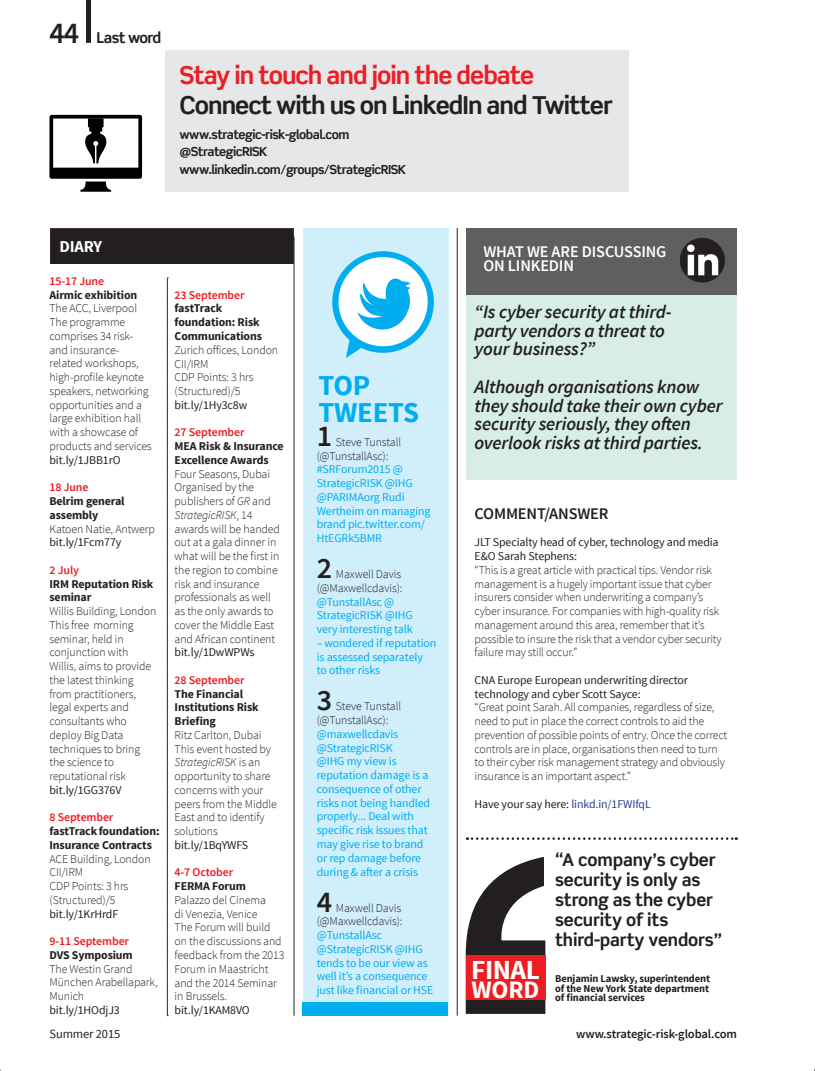
<style>
.page{position:relative;width:815px;height:1071px;background:#fff}
.page>*{position:absolute;margin:0;border:0;box-sizing:border-box;transform-origin:0 0}
.t1{font:600 30px "Source Sans Pro";color:#231f20}
.t2{font:700 28.75px/27.5px "Source Sans Pro";letter-spacing:-.01em;color:#00aeef}
.t3{font:700 27.5px "Source Sans Pro";letter-spacing:-.02em;color:#fff}
.t4{font:700 25px "Source Sans Pro";color:#fff}
.t5{font:700 24.75px/29.6px "Scene";letter-spacing:-.04em;color:#231f20}
.t6{font:italic 600 18.75px/18.8px "Source Sans Pro";letter-spacing:-.01em;color:#231f20}
.t7{font:700 17.5px/20px "Scene";letter-spacing:-.01em;color:#231f20}
.t8{font:700 16.5px "Source Sans Pro";letter-spacing:-.01em;color:#fff}
.t9{font:600 16.25px/13.8px "Source Sans Pro";letter-spacing:-.01em;color:#fff}
.t10{font:600 16.25px "Source Sans Pro";letter-spacing:-.01em;color:#231f20}
.t11{font:700 15px "Scene";letter-spacing:-.04em;color:#231f20}
.t12{font:700 12.5px/17.5px "Scene";letter-spacing:-.04em;color:#231f20}
.t13{font:600 12.5px "Source Sans Pro";color:#231f20}
.t14{font:12.5px "Source Sans Pro";letter-spacing:-.01em;color:#231f20}
.t15{font:300 11.88px/13.8px "Source Sans Pro";letter-spacing:-.01em;color:#231f20}
.t16{font:11.88px/13.8px "Source Sans Pro";letter-spacing:-.01em;color:#00aeef}
.t17{font:700 11.88px/13.8px "Source Sans Pro";letter-spacing:-.01em;color:#231f20}
.t18{font:11.88px "Source Sans Pro";letter-spacing:-.01em;color:#231f20}
.t19{font:700 10.5px/9.9px "Source Sans Pro";letter-spacing:-.01em;color:#231f20;text-align:justify}
.s1{font-family:"Source Sans Pro";font-weight:600;font-size:30px}
.s2{color:#ee1d23}
.s3{font-weight:600;color:#ee1d23}
.s4{font-weight:700}
.s5{font-weight:400}
.s6{font-weight:300}
.s7{font-style:italic}
.s8{font-weight:300;color:#231f20}
.s9{color:#253f8e}
</style>
<div class="page">
<div style="left:86px;top:0;width:5px;height:43px;background:#231f20"></div>
<div style="left:466px;top:228px;width:270px;height:252px;background:#d8ede8"></div>
<div style="left:50px;top:228px;width:244px;height:9px;background:#231f20"></div>
<div style="left:50px;top:235px;width:244px;height:29px;background:#231f20"></div>
<div style="left:165px;top:50px;width:463px;height:142px;background:#e6e7e9"></div>
<div style="left:466px;top:228px;width:270px;height:66px;background:#5f5f62"></div>
<svg style="left:466px;top:857px;width:79px;height:157px"></svg>
<div style="left:466px;top:955px;width:79px;height:45px;background:#ee1d23"></div>
<img style="left:680px;top:238px;width:45px;height:44px;border-radius:22px">
<svg style="left:49px;top:115px;width:93px;height:77px"></svg>
<svg style="left:467px;top:837px;width:270px;height:3px"></svg>
<hr style="left:294px;top:237px;width:1px;height:778px;background:#231f20">
<hr style="left:457px;top:228px;width:1px;height:787px;background:#231f20">
<svg style="left:167px;top:278px;width:1px;height:738px"></svg>
<div style="left:303px;top:228px;width:146px;height:787px;background:#d1eefb"></div>
<div style="left:302px;top:1002px;width:146px;height:13px;background:#00aeef"></div>
<svg style="left:332px;top:251px;width:102px;height:107px"></svg>
<p class="t11" style="left:49px;top:29px;width:114px"><span class="s1">44</span> Last word</p>
<p class="t5" style="left:179px;top:60px;width:435px"><span class="s2">Stay in touch and join the debate<br></span>Connect with us on LinkedIn and Twitter</p>
<p class="t12" style="left:179px;top:125px;width:228px">www.strategic-risk-global.com @StrategicRISK www.linkedin.com/groups/StrategicRISK</p>
<p class="t8" style="left:59px;top:236px;width:44px">Diary</p>
<p class="t15" style="left:49px;top:274px;width:104px"><span class="s3">15-17 June<br></span><span class="s4">Airmic exhibition<br></span>The ACC, Liverpool<br>The programme comprises 34 risk&shy;and insurance&shy;related workshops, high-profile keynote speakers, networking opportunities and a large exhibition hall with a showcase of products and services <span class="s5">bit.ly/1JBB1rO</span></p>
<p class="t17" style="left:49px;top:481px;width:107px"><span class="s3">18 June<br></span>Belrim general assembly<br><span class="s6">Katoen Natie, Antwerp </span><span class="s5">bit.ly/1Fcm77y</span></p>
<p class="t15" style="left:49px;top:563px;width:108px"><span class="s3">2 July<br></span><span class="s4">IRM Reputation Risk seminar<br></span>Willis Building, London<br>This free morning seminar, held in conjunction with<br>Willis, aims to provide the latest thinking from practitioners, legal experts and consultants who deploy Big Data techniques to bring the science to reputational risk <span class="s5">bit.ly/1GG376V</span></p>
<p class="t15" style="left:49px;top:810px;width:112px"><span class="s3">8 September </span><span class="s4">fastTrack foundation:<br>Insurance Contracts<br></span>ACE Building, London<br>CII/IRM<br>CDP Points: 3 hrs (Structured)/5 <span class="s5">bit.ly/1KrHrdF</span></p>
<p class="t15" style="left:49px;top:934px;width:110px"><span class="s3">9-11 September<br></span><span class="s4">DVS Symposium<br></span>The Westin Grand<br>München Arabellapark,<br>Munich<br><span class="s5">bit.ly/1HOdjJ3</span></p>
<p class="t15" style="left:175px;top:288px;width:105px"><span class="s3">23 September </span><span class="s4">fastTrack foundation: Risk<br>Communications<br></span>Zurich offices, London<br>CII/IRM<br>CDP Points: 3 hrs (Structured)/5 <span class="s5">bit.ly/1Hy3c8w</span></p>
<p class="t15" style="left:175px;top:425px;width:111px"><span class="s3">27 September<br></span><span class="s4">MEA Risk &amp; Insurance<br>Excellence Awards<br></span>Four Seasons, Dubai<br>Organised by the publishers of <span class="s7">GR</span> and<br><span class="s7">StrategicRISK</span>, 14 awards will be handed out at a gala dinner in what will be the first in the region to combine risk and insurance professionals as well as the only awards to cover the Middle East and African continent <span class="s5">bit.ly/1DwWPWs</span></p>
<p class="t15" style="left:175px;top:673px;width:104px"><span class="s3">28 September<br></span><span class="s4">The Financial<br>Institutions Risk<br>Briefing<br></span>Ritz Carlton, Dubai<br>This event hosted by<br><span class="s7">StrategicRISK</span> is an opportunity to share concerns with your peers from the Middle<br>East and to identify solutions <span class="s5">bit.ly/1BqYWFS</span></p>
<p class="t15" style="left:175px;top:865px;width:111px"><span class="s3">4-7 October<br></span><span class="s4">FERMA Forum<br></span>Palazzo del Cinema<br>di Venezia, Venice<br>The Forum will build on the discussions and feedback from the 2013<br>Forum in Maastricht and the 2014 Seminar in Brussels. <span class="s5">bit.ly/1KAM8VO</span></p>
<p class="t2" style="left:318px;top:373px;width:102px">TOP<br>Tweets</p>
<p class="t1" style="left:317px;top:417px;width:17px">1</p>
<p class="t16" style="left:317px;top:435px;width:115px;text-indent:19px"><span class="s8">Steve Tunstall (@TunstallAsc): </span>#SRForum2015 @<br>StrategicRISK @IHG @PARIMAorg Rudi<br>Wertheim on managing brand pic.twitter.com/<br>HtEGRk5BMR</p>
<p class="t1" style="left:317px;top:549px;width:17px">2</p>
<p class="t16" style="left:317px;top:567px;width:98px;text-indent:19px"><span class="s8">Maxwell Davis (@Maxwellcdavis): </span>@TunstallAsc @<br>StrategicRISK @IHG very interesting talk</p>
<p class="t16" style="left:317px;top:636px;width:121px">– wondered if reputation is assessed separately<br>to other risks</p>
<p class="t1" style="left:317px;top:681px;width:17px">3</p>
<p class="t16" style="left:317px;top:700px;width:115px;text-indent:19px"><span class="s8">Steve Tunstall (@TunstallAsc): </span>@maxwellcdavis @StrategicRISK<br>@IHG my view is reputation damage is a consequence of other risks not being handled properly... Deal with specific risk issues that may give rise to brand or rep damage before during &amp; after a crisis</p>
<p class="t1" style="left:317px;top:882px;width:17px">4</p>
<p class="t16" style="left:317px;top:901px;width:118px;text-indent:19px"><span class="s8">Maxwell Davis (@Maxwellcdavis): </span>@TunstallAsc @StrategicRISK @IHG tends to be our view as well it’s a consequence just like financial or HSE</p>
<p class="t9" style="left:483px;top:245px;width:185px">What we are discussing on linkedin</p>
<p class="t6" style="left:475px;top:302px;width:198px">“Is cyber security at third&shy;party vendors a threat to your business?”</p>
<p class="t6" style="left:475px;top:377px;width:249px">Although organisations know they should take their own cyber security seriously, they often overlook risks at third parties.</p>
<p class="t10" style="left:475px;top:503px;width:135px">Comment/Answer</p>
<p class="t15" style="left:475px;top:535px;width:249px"><span class="s5">JLT Specialty head of cyber, technology and media E&amp;O Sarah Stephens:<br></span>“This is a great article with practical tips. Vendor risk management is a hugely important issue that cyber insurers consider when underwriting a company’s cyber insurance. For companies with high-quality risk management around this area, remember that it’s possible to insure the risk that a vendor cyber security failure may still occur.”</p>
<p class="t15" style="left:475px;top:673px;width:254px"><span class="s5">CNA Europe European underwriting director technology and cyber Scott Sayce:<br></span>“Great point Sarah. All companies, regardless of size, need to put in place the correct controls to aid the prevention of possible points of entry. Once the correct controls are in place, organisations then need to turn to their cyber risk management strategy and obviously insurance is an important aspect.”</p>
<p class="t18" style="left:475px;top:796px;width:178px">Have your say here: <span class="s9">linkd.in/1FWIfqL</span></p>
<p class="t3" style="left:471px;top:951px;width:70px">Final</p>
<p class="t4" style="left:472px;top:973px;width:66px">word</p>
<p class="t7" style="left:555px;top:850px;width:169px">“A company’s cyber security is only as strong as the cyber security of its third-party vendors”</p>
<p class="t19" style="left:555px;top:973px;width:156px">Benjamin Lawsky, superintendent of the New York State department of financial services</p>
<p class="t14" style="left:49px;top:1026px;width:72px">Summer 2015</p>
<p class="t13" style="left:576px;top:1026px;width:162px">www.strategic-risk-global.com</p>
</div>
